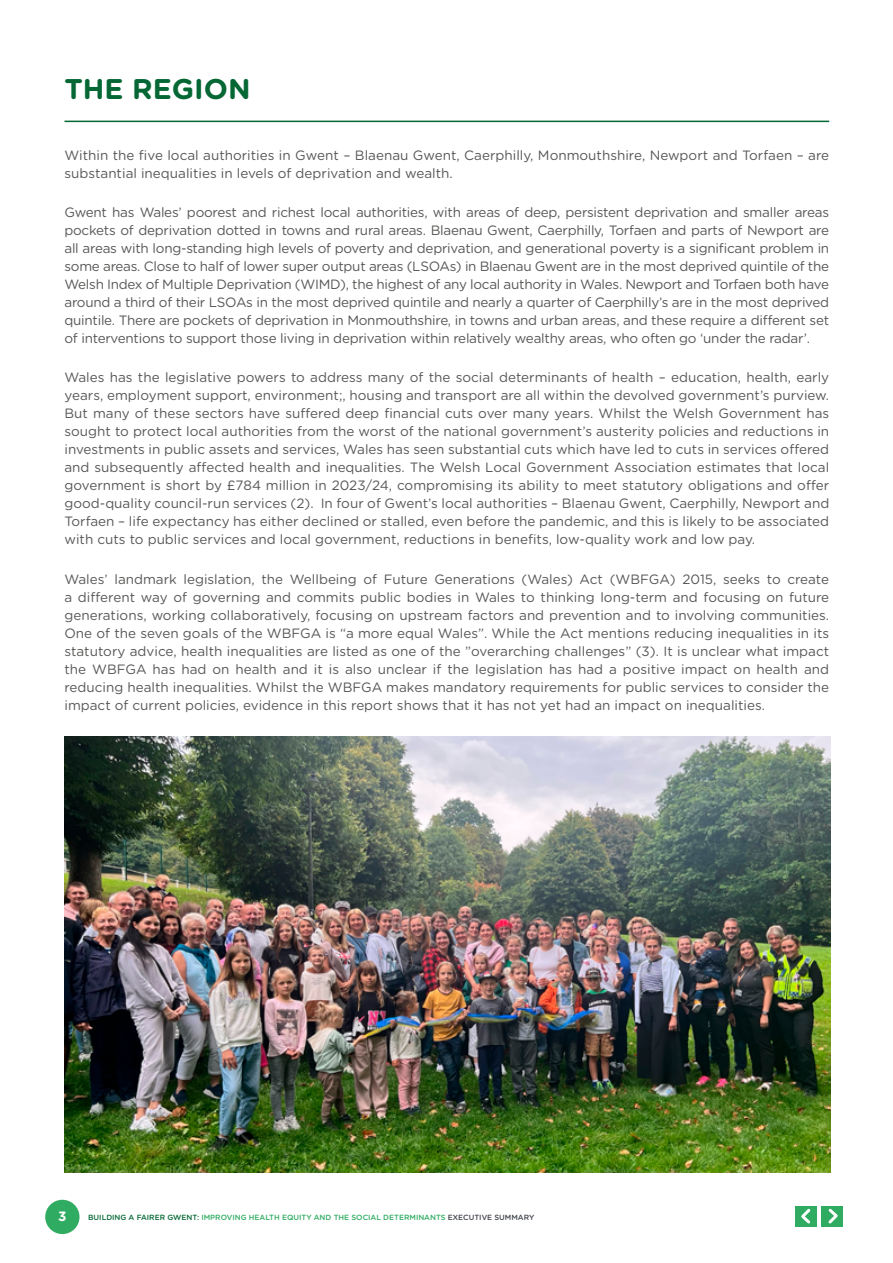
<style>
.page{position:relative;width:893px;height:1263px;background:#fff}
.page>*{position:absolute;margin:0;border:0;box-sizing:border-box;transform-origin:0 0}
.t1{font:700 28.5px "Gotham Rounded";color:#046734}
.t2{font:13.5px/18px "Gotham Rounded";color:#575756;text-align:justify}
.t3{font:700 13.5px "Gotham Rounded";color:#fff}
.t4{font:500 7.5px "Gotham Rounded";color:#30ac62}
.s1{color:#046734}
.s2{color:#42454f}
</style>
<div class="page">
<div style="left:45px;top:1200px;width:35px;height:34px;background:#30ac62;border-radius:50%"></div>
<div style="left:796px;top:1206px;width:21px;height:20px;background:#30ac62"></div>
<svg style="left:801px;top:1208px;width:10px;height:16px"></svg>
<div style="left:822px;top:1206px;width:21px;height:20px;background:#30ac62"></div>
<svg style="left:828px;top:1208px;width:10px;height:16px"></svg>
<hr style="left:64px;top:121px;width:765px;height:1px;background:#046734">
<img style="left:64px;top:737px;width:766px;height:436px">
<h1 class="t1" style="left:64px;top:68px;width:188px">THE REGION</h1>
<p class="t2" style="left:64px;top:145px;width:766px">Within the five local authorities in Gwent – Blaenau Gwent, Caerphilly, Monmouthshire, Newport and Torfaen – are substantial inequalities in levels of deprivation and wealth.</p>
<p class="t2" style="left:64px;top:203px;width:766px">Gwent has Wales’ poorest and richest local authorities, with areas of deep, persistent deprivation and smaller areas pockets of deprivation dotted in towns and rural areas. Blaenau Gwent, Caerphilly, Torfaen and parts of Newport are all areas with long-standing high levels of poverty and deprivation, and generational poverty is a significant problem in some areas. Close to half of lower super output areas (LSOAs) in Blaenau Gwent are in the most deprived quintile of the Welsh Index of Multiple Deprivation (WIMD), the highest of any local authority in Wales. Newport and Torfaen both have around a third of their LSOAs in the most deprived quintile and nearly a quarter of Caerphilly’s are in the most deprived quintile. There are pockets of deprivation in Monmouthshire, in towns and urban areas, and these require a different set of interventions to support those living in deprivation within relatively wealthy areas, who often go ‘under the radar’.</p>
<p class="t2" style="left:64px;top:368px;width:766px">Wales has the legislative powers to address many of the social determinants of health – education, health, early years, employment support, environment;, housing and transport are all within the devolved government’s purview.<br>But many of these sectors have suffered deep financial cuts over many years. Whilst the Welsh Government has sought to protect local authorities from the worst of the national government’s austerity policies and reductions in investments in public assets and services, Wales has seen substantial cuts which have led to cuts in services offered and subsequently affected health and inequalities. The Welsh Local Government Association estimates that local government is short by £784 million in 2023/24, compromising its ability to meet statutory obligations and offer good-quality council-run services (2). In four of Gwent’s local authorities – Blaenau Gwent, Caerphilly, Newport and Torfaen – life expectancy has either declined or stalled, even before the pandemic, and this is likely to be associated with cuts to public services and local government, reductions in benefits, low-quality work and low pay.</p>
<p class="t2" style="left:64px;top:569px;width:766px">Wales’ landmark legislation, the Wellbeing of Future Generations (Wales) Act (WBFGA) 2015, seeks to create a different way of governing and commits public bodies in Wales to thinking long-term and focusing on future generations, working collaboratively, focusing on upstream factors and prevention and to involving communities.<br>One of the seven goals of the WBFGA is “a more equal Wales”. While the Act mentions reducing inequalities in its statutory advice, health inequalities are listed as one of the ”overarching challenges” (3). It is unclear what impact the WBFGA has had on health and it is also unclear if the legislation has had a positive impact on health and reducing health inequalities. Whilst the WBFGA makes mandatory requirements for public services to consider the impact of current policies, evidence in this report shows that it has not yet had an impact on inequalities.</p>
<p class="t3" style="left:58px;top:1206px;width:10px">3</p>
<p class="t4" style="left:88px;top:1212px;width:447px"><span class="s1">BUILDING A FAIRER GWENT:</span> IMPROVING HEALTH EQUITY AND THE SOCIAL DETERMINANTS <span class="s2">EXECUTIVE SUMMARY</span></p>
</div>
